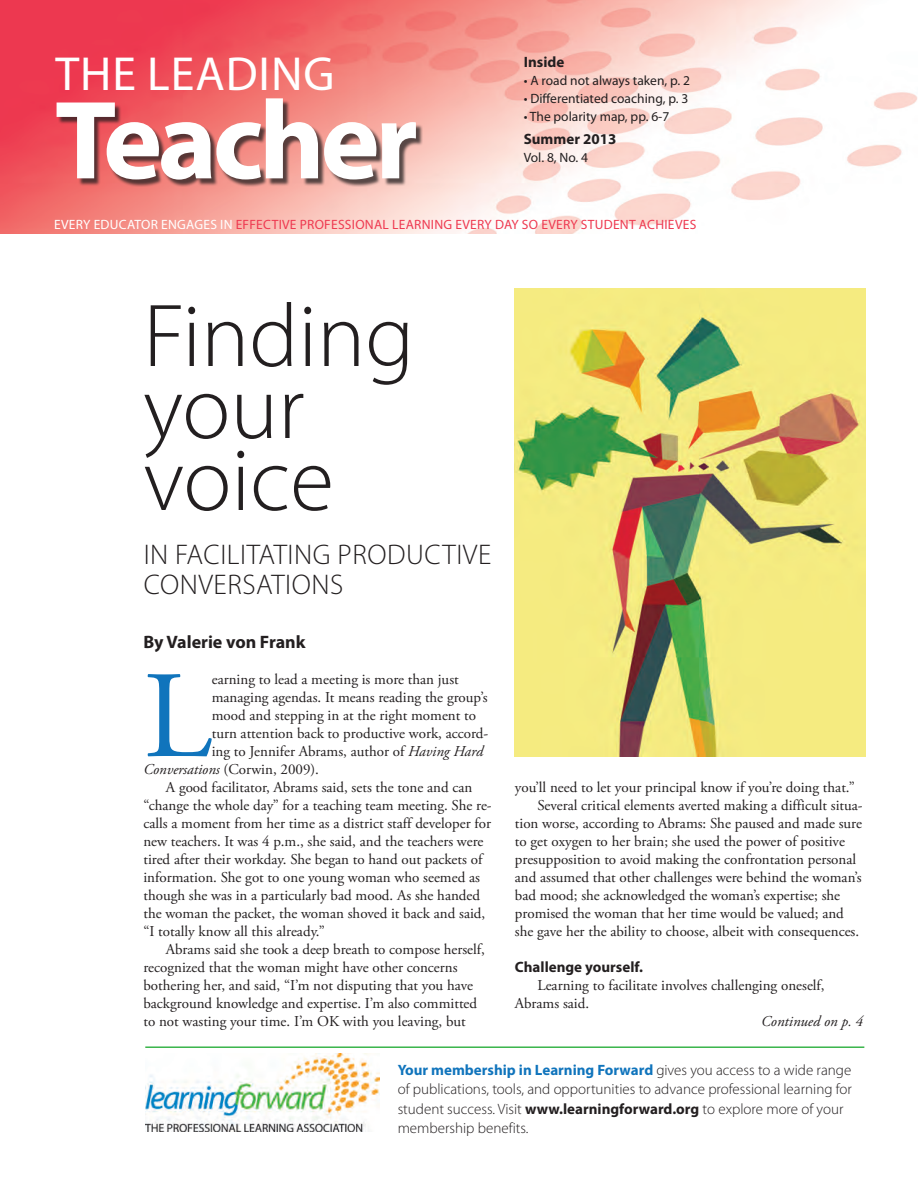
<style>
.page{position:relative;width:918px;height:1188px;background:#fff}
.page>*{position:absolute;margin:0;border:0;box-sizing:border-box;transform-origin:0 0}
.body{font:123.6px "Adobe Garamond Pro";color:#1074bc}
.Body_text{font:700 112.5px "Myriad Pro";letter-spacing:-.04em;color:#fff}
.myriad_box{font:300 90px/72px "Myriad Pro";color:#231f20}
.Body_text-2{font:48px "Myriad Pro";letter-spacing:.02em;color:#fff}
.myriad_box-2{font:300 28.5px/30px "Myriad Pro";letter-spacing:.02em;color:#231f20}
.byline{font:700 18px "Myriad Pro";color:#231f20}
.body-2{font:15px/18px "Adobe Garamond Pro";color:#231f20}
.Body_text-3{font:300 15px/19.5px "Myriad Pro";color:#231f20}
.subhed{font:700 15px "Myriad Pro";color:#231f20}
.jumpline{font:italic 15px "Adobe Garamond Pro";color:#231f20}
.t1{font:13.5px "Myriad Pro";color:#231f20}
.t2{font:13.5px "Myriad Pro";letter-spacing:.02em;color:#ee3a51}
.s1{color:#fff}
.s2{font-style:italic}
.s3{font-weight:700;color:#1074bc}
.s4{font-weight:700}
</style>
<div class="page">
<img style="left:0;top:0;width:917px;height:234px">
<div style="left:58px;top:100px;width:365px;height:87px;background:#231f20;opacity:.75"></div>
<img style="left:146px;top:1053px;width:234px;height:79px">
<hr style="left:145px;top:1046px;width:719px;height:2px;background:#3ab54a">
<img style="left:515px;top:289px;width:351px;height:468px">
<p class="Body_text-2" style="left:55px;top:48px;width:281px">THE LEADING</p>
<p class="Body_text" style="left:55px;top:77px;width:365px">Teacher</p>
<p class="subhed" style="left:524px;top:54px;width:42px">Inside</p>
<p class="t1" style="left:524px;top:73px;width:168px">• A road not always taken, p. 2</p>
<p class="t1" style="left:524px;top:91px;width:166px">• Differentiated coaching, p. 3</p>
<p class="t1" style="left:524px;top:109px;width:147px">• The polarity map, pp. 6-7</p>
<p class="subhed" style="left:524px;top:130px;width:94px">Summer 2013</p>
<p class="t1" style="left:524px;top:150px;width:66px">Vol. 8, No. 4</p>
<p class="t2" style="left:54px;top:217px;width:644px"><span class="s1">EVERY EDUCATOR ENGAGES IN</span> EFFECTIVE PROFESSIONAL LEARNING EVERY DAY SO EVERY STUDENT ACHIEVES</p>
<p class="myriad_box" style="left:143px;top:302px;width:272px">Finding your voice</p>
<p class="myriad_box-2" style="left:144px;top:540px;width:349px">IN FACILITATING PRODUCTIVE<br>CONVERSATIONS</p>
<p class="byline" style="left:143px;top:632px;width:164px">By Valerie von Frank</p>
<p class="body" style="left:143px;top:643px;width:70px">L</p>
<p class="body-2" style="left:212px;top:671px;width:249px">earning to lead a meeting is more than just</p>
<p class="body-2" style="left:212px;top:689px;width:277px">managing agendas. It means reading the group’s</p>
<p class="body-2" style="left:212px;top:707px;width:266px">mood and stepping in at the right moment to</p>
<p class="body-2" style="left:212px;top:725px;width:278px">turn attention back to productive work, accord-</p>
<p class="body-2" style="left:212px;top:743px;width:273px">ing to Jennifer Abrams, author of <span class="s2">Having Hard</span></p>
<p class="body-2" style="left:143px;top:761px;width:177px"><span class="s2">Conversations</span> (Corwin, 2009).</p>
<p class="body-2" style="left:143px;top:779px;width:350px;text-indent:22px">A good facilitator, Abrams said, sets the tone and can “change the whole day” for a teaching team meeting. She re&shy;calls a moment from her time as a district staff developer for new teachers. It was 4 p.m., she said, and the teachers were tired after their workday. She began to hand out packets of information. She got to one young woman who seemed as though she was in a particularly bad mood. As she handed the woman the packet, the woman shoved it back and said, “I totally know all this already.”</p>
<p class="body-2" style="left:143px;top:941px;width:343px;text-indent:22px">Abrams said she took a deep breath to compose herself, recognized that the woman might have other concerns bothering her, and said, “I’m not disputing that you have background knowledge and expertise. I’m also committed to not wasting your time. I’m OK with you leaving, but</p>
<p class="body-2" style="left:515px;top:779px;width:341px">you’ll need to let your principal know if you’re doing that.”</p>
<p class="body-2" style="left:515px;top:797px;width:349px;text-indent:22px">Several critical elements averted making a difficult situa&shy;tion worse, according to Abrams: She paused and made sure to get oxygen to her brain; she used the power of positive presupposition to avoid making the confrontation personal and assumed that other challenges were behind the woman’s bad mood; she acknowledged the woman’s expertise; she promised the woman that her time would be valued; and she gave her the ability to choose, albeit with consequences.</p>
<p class="subhed" style="left:515px;top:959px;width:130px">Challenge yourself.</p>
<p class="body-2" style="left:515px;top:977px;width:311px;text-indent:22px">Learning to facilitate involves challenging oneself,<br>Abrams said.</p>
<p class="jumpline" style="left:761px;top:1012px;width:103px">Continued on p. 4</p>
<p class="Body_text-3" style="left:398px;top:1060px;width:456px"><span class="s3">Your membership in Learning Forward</span> gives you access to a wide range of publications, tools, and opportunities to advance professional learning for student success. Visit <span class="s4">www.learningforward.org</span> to explore more of your membership benefits.</p>
</div>
